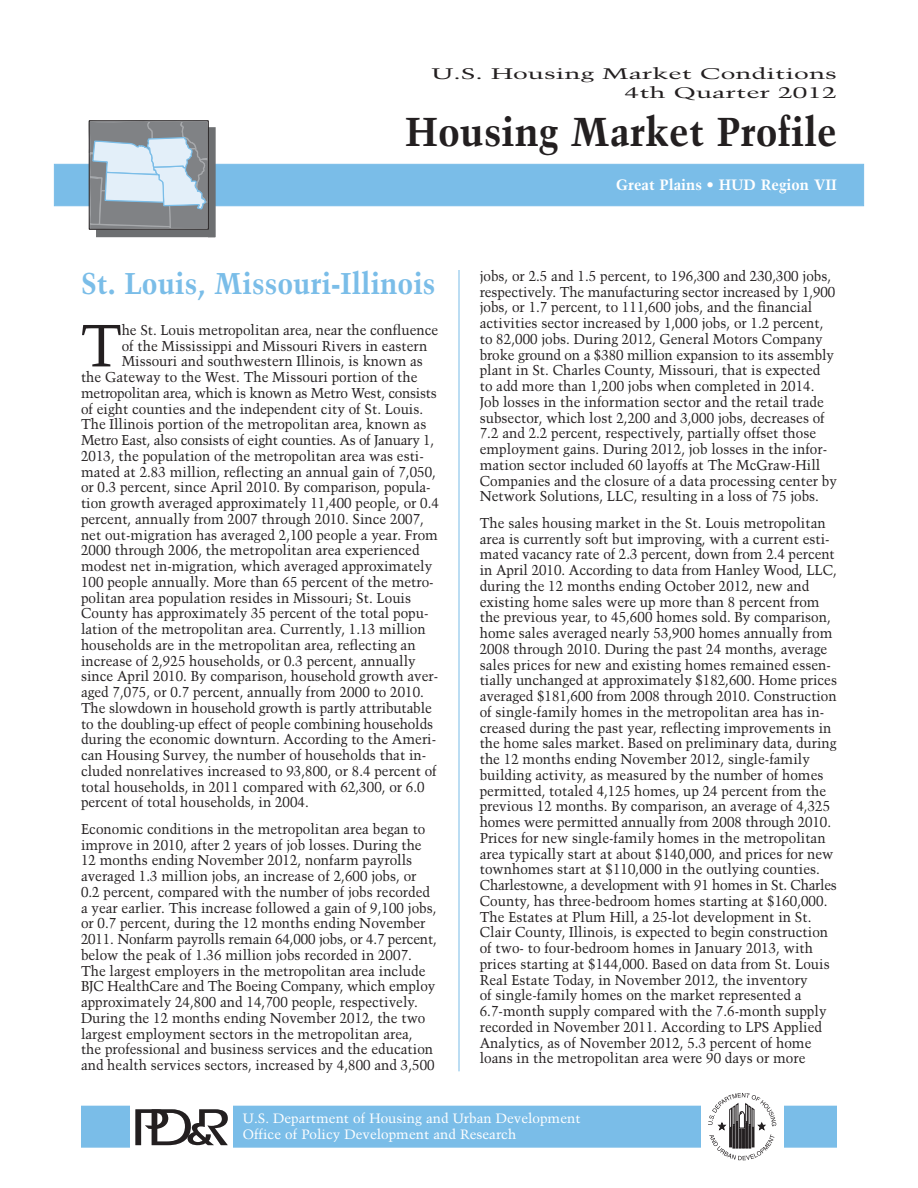
<style>
.page{position:relative;width:918px;height:1188px;background:#fff}
.page>*{position:absolute;margin:0;border:0;box-sizing:border-box;transform-origin:0 0}
.t1{font:59.4px "Trump Mediaeval";color:#231f20;scale:.95 1}
.t2{font:700 40.2px "Trump Mediaeval";color:#231f20}
.t3{font:700 30px "Trump Mediaeval";color:#7abde8;scale:.95 1}
.t4{font:15.3px/18.3px "Trump Mediaeval";color:#231f20;text-align:right;scale:1.73 1}
.t5{font:700 15px "Trump Mediaeval";color:#fff}
.t6{font:14.25px/15.8px "Trump Mediaeval";color:#231f20;scale:.95 1}
.t7{font:14.25px "Trump Mediaeval";letter-spacing:-.02em;color:#231f20;scale:.95 1}
.t8{font:13.5px/16.2px "Trump Mediaeval";color:#fff}
.s1{font-weight:400}
</style>
<div class="page">
<div style="left:81px;top:1106px;width:756px;height:42px;background:#7abde8;border:2px solid #7abde8"></div>
<div style="left:130px;top:1090px;width:103px;height:75px;background:#fff"></div>
<div style="left:702px;top:1091px;width:82px;height:74px;background:#fff"></div>
<svg style="left:135px;top:1109px;width:93px;height:36px"></svg>
<svg style="left:708px;top:1093px;width:68px;height:67px"></svg>
<div style="left:54px;top:164px;width:810px;height:42px;background:#7abde8"></div>
<div style="left:208px;top:127px;width:8px;height:110px;background:#6d6f71"></div>
<div style="left:96px;top:230px;width:119px;height:7px;background:#6d6f71"></div>
<svg style="left:89px;top:120px;width:122px;height:110px;background:#a4adb5"></svg>
<hr style="left:459px;top:270px;width:1px;height:801px;background:#7abde8">
<p class="t4" style="left:431px;top:65px;width:236px">U.S. Housing Market Conditions<br>4th Quarter 2012</p>
<h2 class="t2" style="left:405px;top:106px;width:433px">Housing Market Profile</h2>
<p class="t3" style="left:81px;top:265px;width:375px">St. Louis, Missouri-Illinois</p>
<p class="t1" style="left:81px;top:310px;width:44px">T</p>
<p class="t6" style="left:122px;top:322px;width:335px">he St. Louis metropolitan area, near the confluence</p>
<p class="t6" style="left:122px;top:338px;width:323px">of the Mississippi and Missouri Rivers in eastern</p>
<p class="t6" style="left:122px;top:353px;width:318px">Missouri and southwestern Illinois, is known as</p>
<p class="t6" style="left:81px;top:369px;width:356px">the Gateway to the West. The Missouri portion of the</p>
<p class="t7" style="left:81px;top:384px;width:376px">metropolitan area, which is known as Metro West, consists</p>
<p class="t6" style="left:81px;top:401px;width:362px">of eight counties and the independent city of St. Louis.</p>
<p class="t6" style="left:81px;top:416px;width:365px">The Illinois portion of the metropolitan area, known as</p>
<p class="t7" style="left:81px;top:432px;width:373px">Metro East, also consists of eight counties. As of January 1,</p>
<p class="t6" style="left:81px;top:448px;width:363px">2013, the population of the metropolitan area was esti-</p>
<p class="t6" style="left:81px;top:464px;width:375px">mated at 2.83 million, reflecting an annual gain of 7,050,</p>
<p class="t6" style="left:81px;top:479px;width:370px">or 0.3 percent, since April 2010. By comparison, popula-</p>
<p class="t6" style="left:81px;top:495px;width:378px">tion growth averaged approximately 11,400 people, or 0.4</p>
<p class="t6" style="left:81px;top:511px;width:363px">percent, annually from 2007 through 2010. Since 2007,</p>
<p class="t6" style="left:81px;top:527px;width:377px">net out-migration has averaged 2,100 people a year. From</p>
<p class="t6" style="left:81px;top:542px;width:358px">2000 through 2006, the metropolitan area experienced</p>
<p class="t6" style="left:81px;top:558px;width:371px">modest net in-migration, which averaged approximately</p>
<p class="t6" style="left:81px;top:574px;width:370px">100 people annually. More than 65 percent of the metro--</p>
<p class="t6" style="left:81px;top:590px;width:349px">politan area population resides in Missouri; St. Louis</p>
<p class="t6" style="left:81px;top:605px;width:367px">County has approximately 35 percent of the total popu-</p>
<p class="t6" style="left:81px;top:621px;width:364px">lation of the metropolitan area. Currently, 1.13 million</p>
<p class="t6" style="left:81px;top:637px;width:354px">households are in the metropolitan area, reflecting an</p>
<p class="t6" style="left:81px;top:653px;width:354px">increase of 2,925 households, or 0.3 percent, annually</p>
<p class="t6" style="left:81px;top:668px;width:375px">since April 2010. By comparison, household growth aver--</p>
<p class="t6" style="left:81px;top:684px;width:363px">aged 7,075, or 0.7 percent, annually from 2000 to 2010.</p>
<p class="t6" style="left:81px;top:700px;width:371px">The slowdown in household growth is partly attributable</p>
<p class="t6" style="left:81px;top:716px;width:372px">to the doubling-up effect of people combining households</p>
<p class="t6" style="left:81px;top:731px;width:376px">during the economic downturn. According to the Ameri-</p>
<p class="t6" style="left:81px;top:747px;width:362px">can Housing Survey, the number of households that in--</p>
<p class="t6" style="left:81px;top:763px;width:376px">cluded nonrelatives increased to 93,800, or 8.4 percent of</p>
<p class="t6" style="left:81px;top:779px;width:363px">total households, in 2011 compared with 62,300, or 6.0</p>
<p class="t6" style="left:81px;top:794px;width:241px">percent of total households, in 2004.</p>
<p class="t6" style="left:81px;top:821px;width:376px">Economic conditions in the metropolitan area began to improve in 2010, after 2 years of job losses. During the 12 months ending November 2012, nonfarm payrolls averaged 1.3 million jobs, an increase of 2,600 jobs, or 0.2 percent, compared with the number of jobs recorded a year earlier. This increase followed a gain of 9,100 jobs, or 0.7 percent, during the 12 months ending November 2011. Nonfarm payrolls remain 64,000 jobs, or 4.7 percent, below the peak of 1.36 million jobs recorded in 2007.<br>The largest employers in the metropolitan area include BJC HealthCare and The Boeing Company, which employ approximately 24,800 and 14,700 people, respectively.<br>During the 12 months ending November 2012, the two largest employment sectors in the metropolitan area,<br>the professional and business services and the education and health services sectors, increased by 4,800 and 3,500</p>
<p class="t5" style="left:616px;top:176px;width:223px">Great Plains <span class="s1">•</span> HUD Region VII</p>
<p class="t6" style="left:480px;top:268px;width:378px">jobs, or 2.5 and 1.5 percent, to 196,300 and 230,300 jobs, respectively. The manufacturing sector increased by 1,900 jobs, or 1.7 percent, to 111,600 jobs, and the financial activities sector increased by 1,000 jobs, or 1.2 percent, to 82,000 jobs. During 2012, General Motors Company broke ground on a $380 million expansion to its assembly plant in St. Charles County, Missouri, that is expected<br>to add more than 1,200 jobs when completed in 2014.<br>Job losses in the information sector and the retail trade subsector, which lost 2,200 and 3,000 jobs, decreases of 7.2 and 2.2 percent, respectively, partially offset those employment gains. During 2012, job losses in the infor&shy;mation sector included 60 layoffs at The McGraw-Hill Companies and the closure of a data processing center by Network Solutions, LLC, resulting in a loss of 75 jobs.</p>
<p class="t6" style="left:480px;top:515px;width:378px">The sales housing market in the St. Louis metropolitan area is currently soft but improving, with a current esti-- mated vacancy rate of 2.3 percent, down from 2.4 percent in April 2010. According to data from Hanley Wood, LLC, during the 12 months ending October 2012, new and existing home sales were up more than 8 percent from the previous year, to 45,600 homes sold. By comparison, home sales averaged nearly 53,900 homes annually from 2008 through 2010. During the past 24 months, average sales prices for new and existing homes remained essen&shy;tially unchanged at approximately $182,600. Home prices averaged $181,600 from 2008 through 2010. Construction of single-family homes in the metropolitan area has in-- creased during the past year, reflecting improvements in the home sales market. Based on preliminary data, during the 12 months ending November 2012, single-family building activity, as measured by the number of homes permitted, totaled 4,125 homes, up 24 percent from the previous 12 months. By comparison, an average of 4,325 homes were permitted annually from 2008 through 2010.<br>Prices for new single-family homes in the metropolitan area typically start at about $140,000, and prices for new townhomes start at $110,000 in the outlying counties.<br>Charlestowne, a development with 91 homes in St. Charles County, has three-bedroom homes starting at $160,000.<br>The Estates at Plum Hill, a 25-lot development in St.<br>Clair County, Illinois, is expected to begin construction of two- to four-bedroom homes in January 2013, with prices starting at $144,000. Based on data from St. Louis Real Estate Today, in November 2012, the inventory<br>of single-family homes on the market represented a 6.7-month supply compared with the 7.6-month supply recorded in November 2011. According to LPS Applied Analytics, as of November 2012, 5.3 percent of home loans in the metropolitan area were 90 days or more</p>
<p class="t8" style="left:243px;top:1110px;width:339px">U.S. Department of Housing and Urban Development<br>Office of Policy Development and Research</p>
</div>
